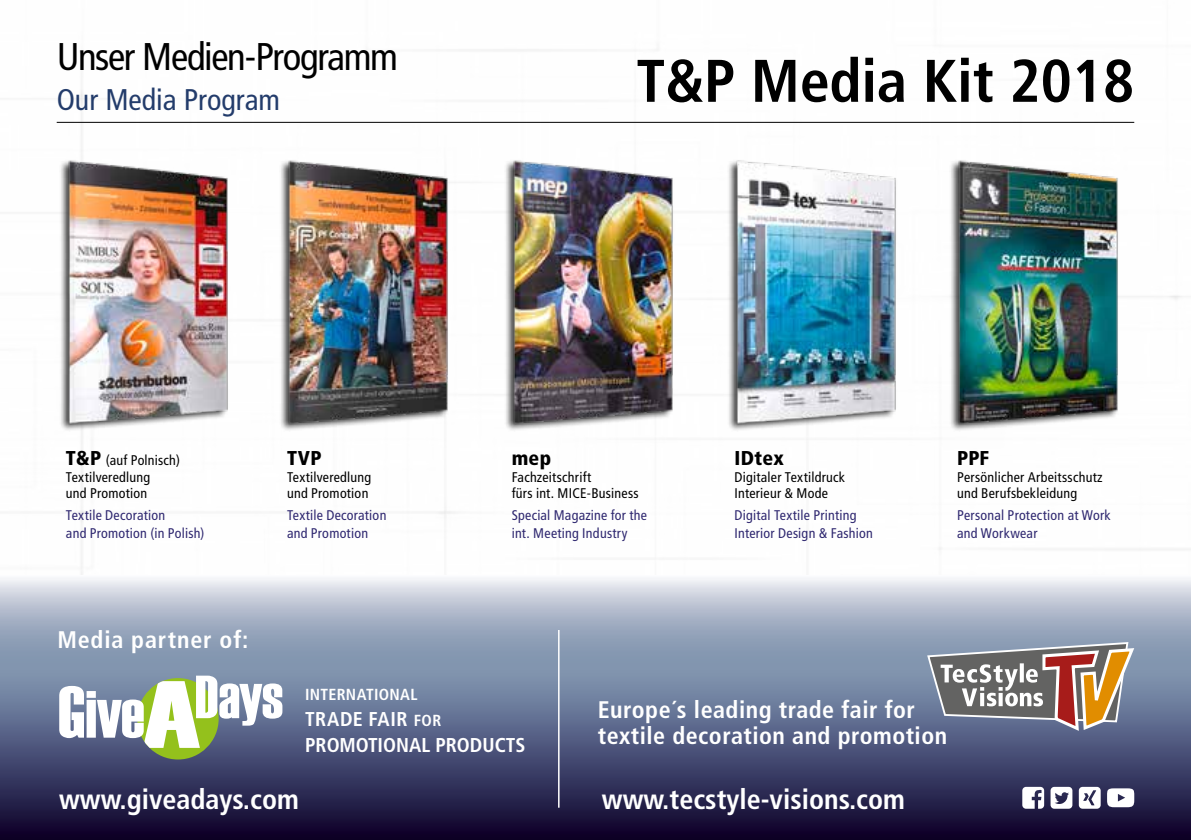
<style>
.page{position:relative;width:1191px;height:840px;background:#fff}
.page>*{position:absolute;margin:0;border:0;box-sizing:border-box;transform-origin:0 0}
.t1{font:700 condensed 60px "Frutiger";color:#000}
.t2{font:condensed 38.6px "Frutiger LT Com";letter-spacing:-.035em;color:#000}
.t3{font:condensed 29.8px "Frutiger LT Com";color:#233c6b}
.t4{font:700 condensed 28px "Frutiger LT Com";color:#fff}
.t5{font:700 condensed 24px/26px "Frutiger LT Com";letter-spacing:.02em;color:#fff}
.t6{font:700 condensed 20px/26px "Frutiger LT Com";color:#fff}
.t7{font:900 condensed 20px "Frutiger LT Com";letter-spacing:.015em;color:#000}
.t8{font:700 condensed 16px "Frutiger LT Com";letter-spacing:.02em;color:#fff}
.t9{font:condensed 14px/18.6px "Frutiger LT Com";letter-spacing:.015em;color:#2f2870}
.t10{font:condensed 14px/16.8px "Frutiger LT Com";letter-spacing:.02em;color:#000}
.s1{font-weight:900;font-size:20px}
.s2{font-size:16px}
</style>
<div class="page">
<svg style="left:0;top:578px;width:1191px;height:261px;background:#6a708e"></svg>
<hr style="left:558px;top:629px;width:1px;height:178px;background:#fff">
<div style="left:137px;top:677px;width:82px;height:81px;background:#94c11c;border-radius:50%"></div>
<svg style="left:59px;top:675px;width:223px;height:72px"></svg>
<hr style="left:57px;top:122px;width:1077px;height:1px;background:#000">
<svg style="left:926px;top:640px;width:210px;height:92px;background:#938987"></svg>
<svg style="left:1022px;top:786px;width:22px;height:22px"></svg>
<svg style="left:1050px;top:786px;width:22px;height:22px"></svg>
<svg style="left:1107px;top:787px;width:27px;height:19px"></svg>
<svg style="left:1078px;top:786px;width:22px;height:22px"></svg>
<div style="left:949px;top:158px;width:170px;height:273px;background:#000;opacity:.75"></div>
<img style="left:957px;top:160px;width:165px;height:264px">
<div style="left:504px;top:158px;width:169px;height:273px;background:#000;opacity:.75"></div>
<img style="left:512px;top:160px;width:162px;height:264px">
<div style="left:727px;top:158px;width:169px;height:273px;background:#000;opacity:.75"></div>
<img style="left:734px;top:160px;width:162px;height:264px">
<div style="left:59px;top:158px;width:169px;height:273px;background:#000;opacity:.75"></div>
<img style="left:67px;top:160px;width:161px;height:264px">
<div style="left:280px;top:158px;width:169px;height:273px;background:#000;opacity:.75"></div>
<img style="left:287px;top:160px;width:163px;height:264px">
<h2 class="t2" style="left:57px;top:34px;width:343px">Unser Medien-Programm</h2>
<h3 class="t3" style="left:57px;top:82px;width:225px">Our Media Program</h3>
<h1 class="t1" style="left:636px;top:45px;width:499px">T&amp;P Media Kit 2018</h1>
<p class="t10" style="left:66px;top:451px;width:115px"><span class="s1">T&amp;P</span> (auf Polnisch)<br>Textilveredlung<br>und Promotion</p>
<p class="t9" style="left:66px;top:505px;width:140px">Textile Decoration<br>and Promotion (in Polish)</p>
<h3 class="t5" style="left:57px;top:626px;width:193px">Media partner of:</h3>
<h3 class="t7" style="left:287px;top:445px;width:36px">TVP</h3>
<p class="t10" style="left:287px;top:468px;width:86px">Textilveredlung und Promotion</p>
<p class="t9" style="left:287px;top:505px;width:101px">Textile Decoration and Promotion</p>
<h3 class="t7" style="left:512px;top:445px;width:41px">mep</h3>
<p class="t10" style="left:512px;top:468px;width:128px">Fachzeitschrift<br>fürs int. MICE-Business</p>
<p class="t9" style="left:512px;top:505px;width:137px">Special Magazine for the int. Meeting Industry</p>
<h3 class="t7" style="left:734px;top:445px;width:51px">IDtex</h3>
<p class="t10" style="left:734px;top:468px;width:112px">Digitaler Textildruck<br>Interieur &amp; Mode</p>
<p class="t9" style="left:734px;top:505px;width:140px">Digital Textile Printing<br>Interior Design &amp; Fashion</p>
<h3 class="t7" style="left:957px;top:445px;width:34px">PPF</h3>
<p class="t10" style="left:957px;top:468px;width:147px">Persönlicher Arbeitsschutz und Berufsbekleidung</p>
<p class="t9" style="left:957px;top:505px;width:155px">Personal Protection at Work and Workwear</p>
<p class="t8" style="left:305px;top:684px;width:114px">INTERNATIONAL</p>
<h3 class="t6" style="left:305px;top:705px;width:222px">TRADE FAIR <span class="s2">FOR<br></span>PROMOTIONAL PRODUCTS</h3>
<h3 class="t4" style="left:59px;top:781px;width:241px">www.giveadays.com</h3>
<h3 class="t5" style="left:598px;top:696px;width:351px">Europe´s leading trade fair for textile decoration and promotion</h3>
<h3 class="t4" style="left:602px;top:781px;width:305px">www.tecstyle-visions.com</h3>
</div>
